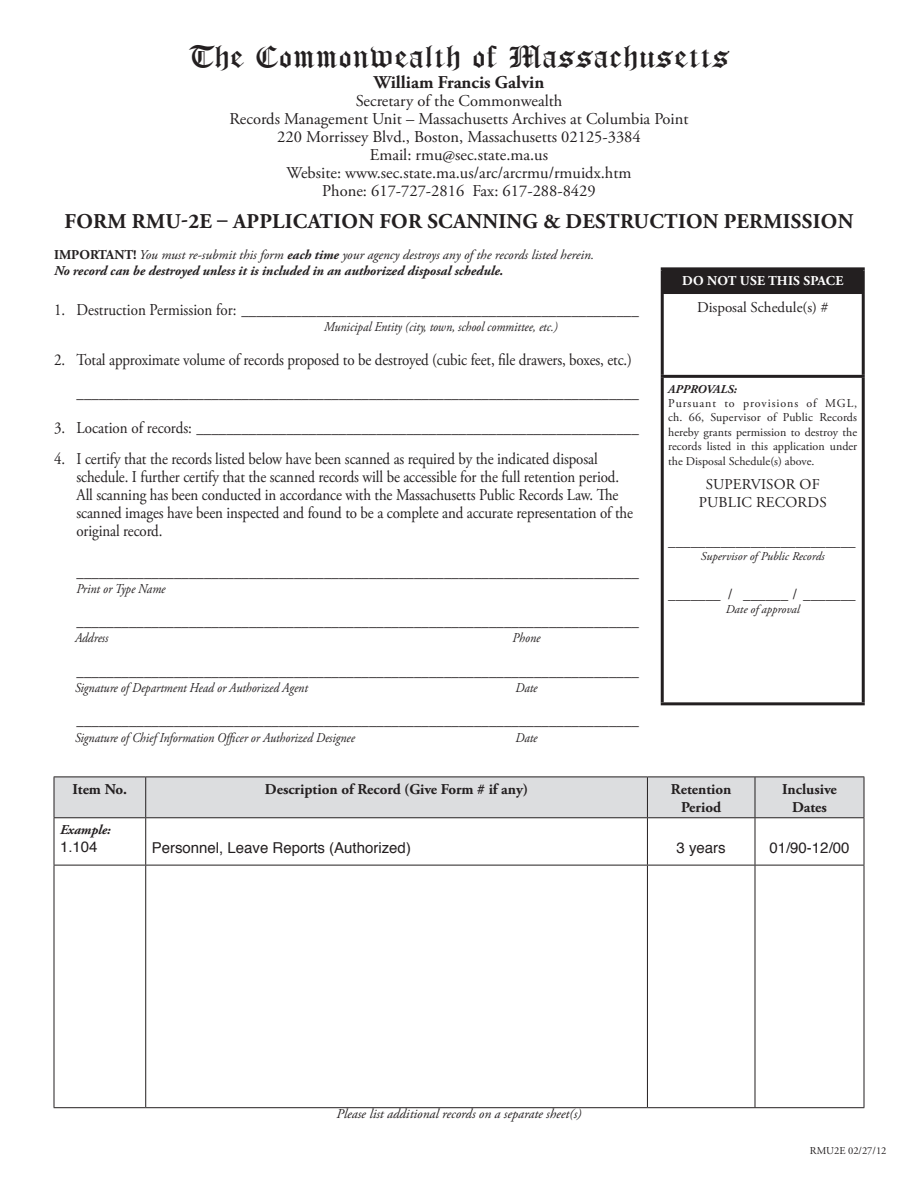
<style>
.page{position:relative;width:918px;height:1188px;background:#fff}
.page>*{position:absolute;margin:0;border:0;box-sizing:border-box;transform-origin:0 0}
.t1{font:27px "Castle";color:#231f20;scale:1.1 1}
.form_name{font:700 21px "Adobe Garamond Pro";letter-spacing:.015em;color:#231f20}
.t2{font:700 18px "Adobe Garamond Pro";color:#231f20}
.body_main{font:16.65px "Adobe Garamond Pro";letter-spacing:-.01em;color:#231f20;scale:.9 1}
.body_main-2{font:16.5px/18px "Adobe Garamond Pro";letter-spacing:-.01em;color:#231f20;scale:.9 1}
.body_main-3{font:16.5px "Adobe Garamond Pro";letter-spacing:-.01em;color:#231f20}
.body_main-4{font:15px/18px "Adobe Garamond Pro";letter-spacing:.015em;color:#231f20;text-align:center}
.body_main-5{font:700 15px/18px "Adobe Garamond Pro";color:#231f20;text-align:center}
.body_main-6{font:15px "Helvetica";color:#231f20}
.body_main-7{font:italic 700 13.5px/16.2px "Adobe Garamond Pro";color:#231f20}
.Under{font:italic 13.5px "Adobe Garamond Pro";color:#231f20;scale:.9 1}
.label{font:italic 13.5px "Adobe Garamond Pro";color:#231f20;scale:.9 1}
.Under-2{font:italic 13.5px "Adobe Garamond Pro";color:#231f20}
.body_main-8{font:700 13.5px "Adobe Garamond Pro";letter-spacing:.015em;color:#fff}
.body_main-9{font:12px/14.4px "Adobe Garamond Pro";color:#231f20;text-align:justify}
.label-2{font:italic 12px "Adobe Garamond Pro";color:#231f20}
.body_main-10{font:italic 12px "Adobe Garamond Pro";color:#231f20}
.body_main-11{font:italic 700 12px "Adobe Garamond Pro";color:#231f20}
.t3{font:10.5px "Adobe Garamond Pro";color:#231f20}
.s1{font-style:normal}
.s2{font-weight:400}
</style>
<div class="page">
<div style="left:662px;top:269px;width:201px;height:24px;background:#231f20"></div>
<hr style="left:661px;top:267px;width:204px;height:3px;background:#231f20">
<hr style="left:661px;top:270px;width:3px;height:21px;background:#231f20">
<hr style="left:862px;top:270px;width:3px;height:21px;background:#231f20">
<hr style="left:661px;top:291px;width:204px;height:3px;background:#231f20">
<hr style="left:661px;top:294px;width:3px;height:81px;background:#231f20">
<hr style="left:862px;top:294px;width:3px;height:81px;background:#231f20">
<hr style="left:661px;top:375px;width:204px;height:3px;background:#231f20">
<hr style="left:661px;top:378px;width:3px;height:324px;background:#231f20">
<hr style="left:862px;top:378px;width:3px;height:324px;background:#231f20">
<hr style="left:661px;top:702px;width:204px;height:3px;background:#231f20">
<div style="left:55px;top:778px;width:809px;height:39px;background:#dcdddf"></div>
<hr style="left:54px;top:818px;width:1px;height:47px;background:#231f20">
<hr style="left:145px;top:818px;width:1px;height:47px;background:#231f20">
<hr style="left:647px;top:818px;width:1px;height:47px;background:#231f20">
<hr style="left:755px;top:818px;width:1px;height:47px;background:#231f20">
<hr style="left:864px;top:818px;width:1px;height:47px;background:#231f20">
<hr style="left:54px;top:865px;width:92px;height:1px;background:#231f20">
<hr style="left:54px;top:865px;width:1px;height:242px;background:#231f20">
<hr style="left:146px;top:865px;width:501px;height:1px;background:#231f20">
<hr style="left:145px;top:865px;width:1px;height:242px;background:#231f20">
<hr style="left:647px;top:865px;width:108px;height:1px;background:#231f20">
<hr style="left:647px;top:865px;width:1px;height:242px;background:#231f20">
<hr style="left:755px;top:865px;width:109px;height:1px;background:#231f20">
<hr style="left:755px;top:865px;width:1px;height:242px;background:#231f20">
<hr style="left:864px;top:865px;width:1px;height:242px;background:#231f20">
<hr style="left:54px;top:1107px;width:92px;height:1px;background:#231f20">
<hr style="left:146px;top:1107px;width:501px;height:1px;background:#231f20">
<hr style="left:647px;top:1107px;width:108px;height:1px;background:#231f20">
<hr style="left:755px;top:1107px;width:109px;height:1px;background:#231f20">
<hr style="left:54px;top:777px;width:92px;height:1px;background:#231f20">
<hr style="left:54px;top:777px;width:1px;height:40px;background:#231f20">
<hr style="left:146px;top:777px;width:501px;height:1px;background:#231f20">
<hr style="left:145px;top:777px;width:1px;height:40px;background:#231f20">
<hr style="left:647px;top:777px;width:108px;height:1px;background:#231f20">
<hr style="left:647px;top:777px;width:1px;height:40px;background:#231f20">
<hr style="left:755px;top:777px;width:109px;height:1px;background:#231f20">
<hr style="left:755px;top:777px;width:1px;height:40px;background:#231f20">
<hr style="left:864px;top:777px;width:1px;height:40px;background:#231f20">
<hr style="left:54px;top:817px;width:92px;height:1px;background:#231f20">
<hr style="left:146px;top:817px;width:501px;height:1px;background:#231f20">
<hr style="left:647px;top:817px;width:108px;height:1px;background:#231f20">
<hr style="left:755px;top:817px;width:109px;height:1px;background:#231f20">
<p class="t1" style="left:188px;top:40px;width:494px">The Commonwealth of Massachusetts</p>
<p class="t2" style="left:374px;top:72px;width:172px">William Francis Galvin</p>
<p class="body_main-3" style="left:356px;top:91px;width:208px">Secretary of the Commonwealth</p>
<p class="body_main-3" style="left:229px;top:109px;width:461px">Records Management Unit – Massachusetts Archives at Columbia Point</p>
<p class="body_main-3" style="left:277px;top:127px;width:365px">220 Morrissey Blvd., Boston, Massachusetts 02125-3384</p>
<p class="body_main-3" style="left:370px;top:145px;width:180px">Email: rmu@sec.state.ma.us</p>
<p class="body_main-3" style="left:287px;top:163px;width:346px">Website: www.sec.state.ma.us/arc/arcrmu/rmuidx.htm</p>
<p class="body_main-3" style="left:322px;top:181px;width:275px">Phone: 617-727-2816 Fax: 617-288-8429</p>
<p class="form_name" style="left:65px;top:209px;width:790px">FORM RMU-2E – APPLICATION FOR SCANNING &amp; DESTRUCTION PERMISSION</p>
<p class="body_main-7" style="left:54px;top:247px;width:542px"><span class="s1">IMPORTANT!</span> <span class="s2">You must re-submit this form</span> each time <span class="s2">your agency destroys any of the records listed herein.<br></span>No record can be destroyed unless it is included in an authorized disposal schedule.</p>
<p class="body_main" style="left:54px;top:300px;width:651px">1. Destruction Permission for: _____________________________________________________</p>
<p class="label" style="left:324px;top:319px;width:261px">Municipal Entity (city, town, school committee, etc.)</p>
<p class="body_main" style="left:54px;top:349px;width:644px">2. Total approximate volume of records proposed to be destroyed (cubic feet, file drawers, boxes, etc.)</p>
<p class="body_main" style="left:76px;top:383px;width:626px">___________________________________________________________________________</p>
<p class="body_main" style="left:54px;top:418px;width:651px">3. Location of records: ___________________________________________________________</p>
<p class="body_main-2" style="left:76px;top:451px;width:620px;text-indent:-22px">4. I certify that the records listed below have been scanned as required by the indicated disposal schedule. I further certify that the scanned records will be accessible for the full retention period.<br>All scanning has been conducted in accordance with the Massachusetts Public Records Law. The scanned images have been inspected and found to be a complete and accurate representation of the original record.</p>
<p class="body_main" style="left:76px;top:561px;width:626px">___________________________________________________________________________</p>
<p class="label" style="left:76px;top:580px;width:100px">Print or Type Name</p>
<p class="body_main" style="left:76px;top:611px;width:626px">___________________________________________________________________________</p>
<p class="Under" style="left:75px;top:630px;width:39px">Address</p>
<p class="Under" style="left:513px;top:630px;width:32px">Phone</p>
<p class="body_main" style="left:76px;top:661px;width:626px">___________________________________________________________________________</p>
<p class="Under" style="left:75px;top:680px;width:260px">Signature of Department Head or Authorized Agent</p>
<p class="Under" style="left:515px;top:680px;width:26px">Date</p>
<p class="body_main" style="left:76px;top:710px;width:626px">___________________________________________________________________________</p>
<p class="Under" style="left:75px;top:729px;width:313px">Signature of Chief Information Officer or Authorized Designee</p>
<p class="Under" style="left:515px;top:729px;width:26px">Date</p>
<p class="body_main-8" style="left:682px;top:273px;width:163px">DO NOT USE THIS SPACE</p>
<p class="body_main-4" style="left:697px;top:299px;width:133px">Disposal Schedule(s) #</p>
<p class="body_main-11" style="left:668px;top:382px;width:70px">APPROVALS:</p>
<p class="body_main-9" style="left:668px;top:396px;width:191px">Pursuant to provisions of MGL, ch. 66, Supervisor of Public Records hereby grants permission to destroy the records listed in this application under the Disposal Schedule(s) above.</p>
<p class="body_main-4" style="left:699px;top:475px;width:130px">SUPERVISOR OF<br>PUBLIC RECORDS</p>
<p class="body_main-4" style="left:668px;top:532px;width:189px">_________________________</p>
<p class="label-2" style="left:701px;top:549px;width:125px">Supervisor of Public Records</p>
<p class="body_main-4" style="left:668px;top:586px;width:189px">_______ / ______ / _______</p>
<p class="body_main-10" style="left:726px;top:602px;width:75px">Date of approval</p>
<p class="body_main-5" style="left:73px;top:780px;width:56px">Item No.</p>
<p class="body_main-5" style="left:265px;top:780px;width:265px">Description of Record (Give Form # if any)</p>
<p class="body_main-5" style="left:671px;top:780px;width:62px">Retention<br>Period</p>
<p class="body_main-5" style="left:782px;top:780px;width:56px">Inclusive</p>
<p class="body_main-5" style="left:792px;top:798px;width:36px">Dates</p>
<p class="body_main-7" style="left:60px;top:821px;width:52px">Example:</p>
<p class="body_main-6" style="left:60px;top:835px;width:39px">1.104</p>
<p class="body_main-6" style="left:152px;top:836px;width:261px">Personnel, Leave Reports (Authorized)</p>
<p class="body_main-6" style="left:677px;top:836px;width:51px">3 years</p>
<p class="body_main-6" style="left:769px;top:836px;width:82px">01/90-12/00</p>
<p class="Under-2" style="left:336px;top:1106px;width:247px">Please list additional records on a separate sheet(s)</p>
<p class="t3" style="left:810px;top:1144px;width:78px">RMU2E 02/27/12</p>
</div>
